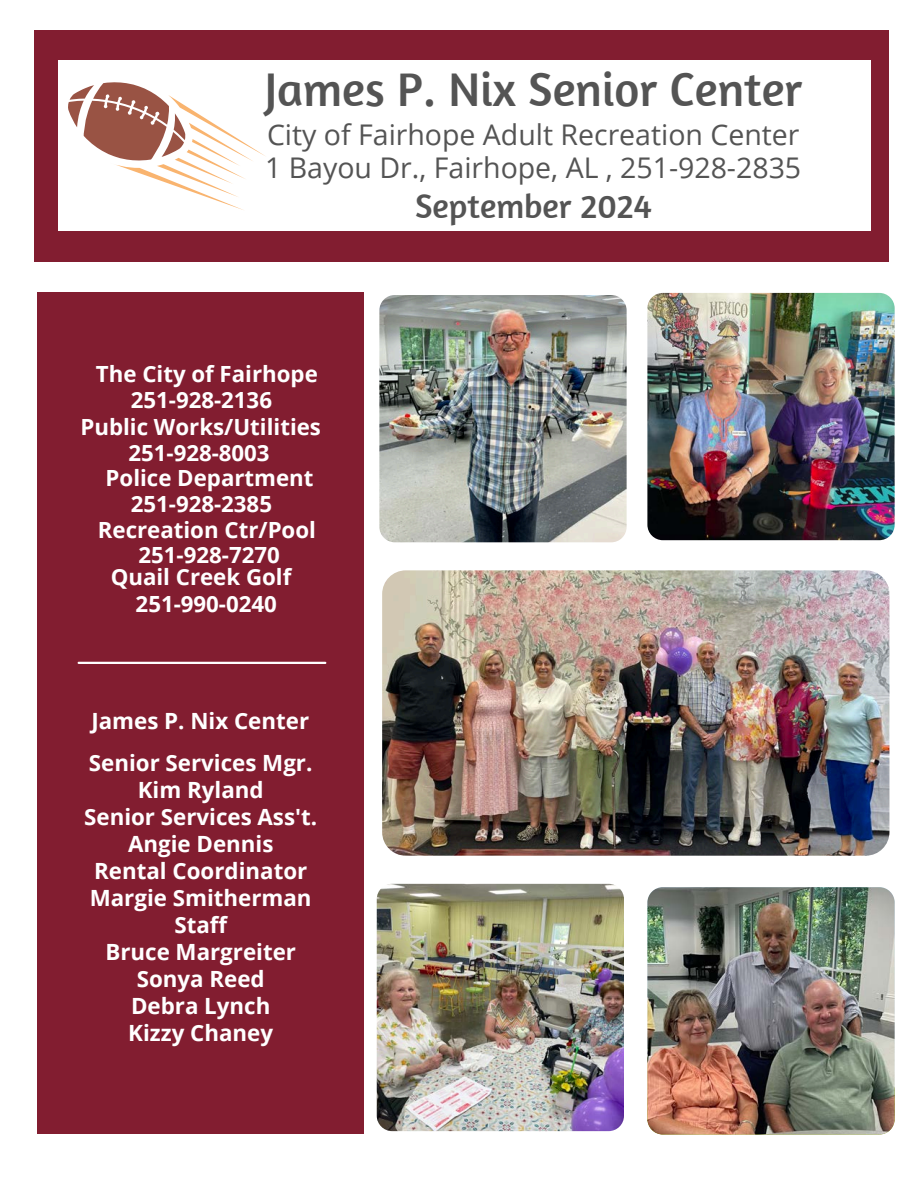
<style>
.page{position:relative;width:918px;height:1188px;background:#fff}
.page>*{position:absolute;margin:0;border:0;box-sizing:border-box;transform-origin:0 0}
.t1{font:48.3px "Amaranth";color:#545454}
.t2{font:34.5px "Amaranth";color:#545454}
.t3{font:28.5px/33.8px "Open Sans";color:#545454}
.t4{font:700 22.35px/27px "Open Sans";color:#fff;text-align:center}
</style>
<div class="page">
<div style="left:35px;top:30px;width:854px;height:231px;background:#821d30"></div>
<div style="left:58px;top:60px;width:812px;height:171px;background:#fff"></div>
<img style="left:382px;top:570px;width:507px;height:286px;border-radius:24px">
<div style="left:37px;top:293px;width:327px;height:841px;background:#821d30"></div>
<img style="left:379px;top:295px;width:248px;height:247px;border-radius:15px">
<hr style="left:79px;top:662px;width:246px;height:2px;background:#fff">
<img style="left:647px;top:293px;width:248px;height:247px;border-radius:15px">
<img style="left:377px;top:884px;width:247px;height:247px;border-radius:15px">
<img style="left:647px;top:887px;width:248px;height:247px;border-radius:15px">
<svg style="left:68px;top:82px;width:197px;height:128px"></svg>
<p class="t1" style="left:265px;top:59px;width:539px">James P. Nix Senior Center</p>
<p class="t3" style="left:265px;top:117px;width:538px">City of Fairhope Adult Recreation Center<br>1 Bayou Dr., Fairhope, AL , 251-928-2835</p>
<p class="t2" style="left:415px;top:184px;width:238px">September 2024</p>
<p class="t4" style="left:96px;top:360px;width:223px">The City of Fairhope</p>
<p class="t4" style="left:131px;top:386px;width:143px">251-928-2136</p>
<p class="t4" style="left:80px;top:413px;width:242px">Public Works/Utilities</p>
<p class="t4" style="left:128px;top:439px;width:143px">251-928-8003</p>
<p class="t4" style="left:106px;top:464px;width:209px">Police Department</p>
<p class="t4" style="left:131px;top:490px;width:143px">251-928-2385</p>
<p class="t4" style="left:98px;top:516px;width:220px">Recreation Ctr/Pool</p>
<p class="t4" style="left:139px;top:540px;width:143px">251-928-7270</p>
<p class="t4" style="left:111px;top:563px;width:182px">Quail Creek Golf</p>
<p class="t4" style="left:136px;top:590px;width:143px">251-990-0240</p>
<p class="t4" style="left:91px;top:707px;width:219px">James P. Nix Center</p>
<p class="t4" style="left:89px;top:749px;width:225px">Senior Services Mgr.<br>Kim Ryland</p>
<p class="t4" style="left:84px;top:803px;width:235px">Senior Services Ass't.</p>
<p class="t4" style="left:128px;top:830px;width:147px">Angie Dennis</p>
<p class="t4" style="left:94px;top:857px;width:215px">Rental Coordinator</p>
<p class="t4" style="left:90px;top:884px;width:223px">Margie Smitherman</p>
<p class="t4" style="left:174px;top:911px;width:54px">Staff</p>
<p class="t4" style="left:105px;top:938px;width:192px">Bruce Margreiter</p>
<p class="t4" style="left:137px;top:965px;width:130px">Sonya Reed</p>
<p class="t4" style="left:131px;top:992px;width:141px">Debra Lynch</p>
<p class="t4" style="left:128px;top:1019px;width:146px">Kizzy Chaney</p>
</div>
